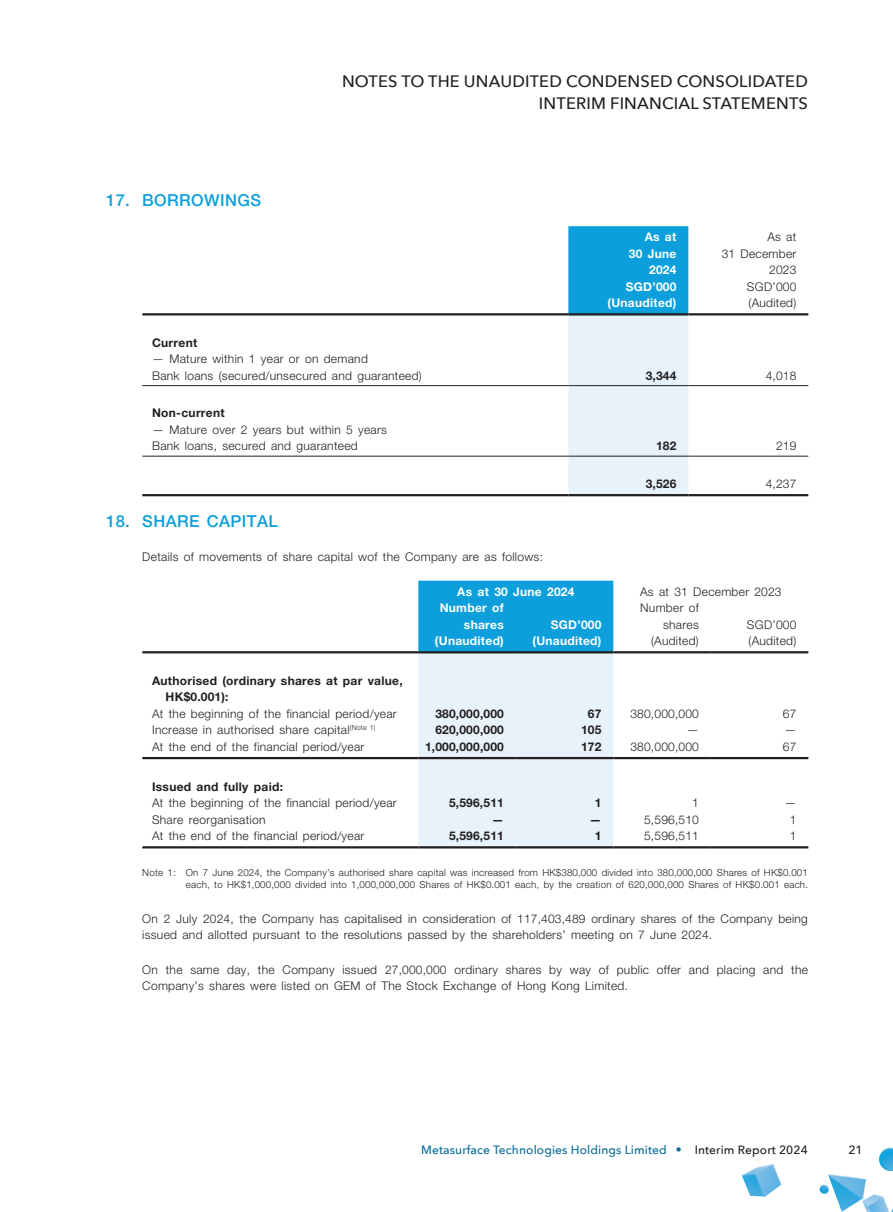
<style>
.page{position:relative;width:893px;height:1212px;background:#fff}
.page>*{position:absolute;margin:0;border:0;box-sizing:border-box;transform-origin:0 0}
.t1{font:500 16.5px/22.5px "Avenir Next";letter-spacing:.01em;color:#231f20;text-align:right}
._03_H1{font:500 16.5px "Helvetica Neue LT Std";letter-spacing:.025em;color:#0c9fdc}
._01_Body_Text{font:300 12px/16.5px "Helvetica Neue LT Std";letter-spacing:.025em;color:#231f20;text-align:right}
._15_Table_Stub{font:300 12px "Helvetica Neue LT Std";letter-spacing:.025em;color:#231f20}
._01_Body_Text-2{font:700 12px/16.5px "Helvetica Neue LT Std";letter-spacing:.025em;color:#fff;text-align:right}
._15_Table_Stub-2{font:700 12px/16.5px "Helvetica Neue LT Std";letter-spacing:.025em;color:#231f20}
._01_Body_Text-3{font:700 12px "Helvetica Neue LT Std";letter-spacing:.015em;color:#231f20}
.t2{font:500 12px "Avenir Next";letter-spacing:.01em;color:#076c96}
.t3{font:500 12px "Avenir Next";color:#231f20}
._02_Note_Text{font:300 9.75px/12px "Helvetica Neue LT Std";letter-spacing:.02em;color:#231f20;text-align:right}
.s1{font-family:"C Hei 2 HKS";font-weight:800}
.s2{color:#231f20}
</style>
<div class="page">
<svg style="left:741px;top:1165px;width:152px;height:47px"></svg>
<img style="left:767px;top:1147px;width:126px;height:24px">
<svg style="left:568px;top:226px;width:120px;height:268px;background:#9ed6ef"></svg>
<hr style="left:142px;top:313px;width:426px;height:2px;background:#231f20">
<hr style="left:568px;top:313px;width:120px;height:2px;background:#231f20">
<hr style="left:688px;top:313px;width:120px;height:2px;background:#231f20">
<hr style="left:142px;top:385px;width:426px;height:1px;background:#231f20">
<hr style="left:568px;top:385px;width:120px;height:1px;background:#231f20">
<hr style="left:688px;top:385px;width:120px;height:1px;background:#231f20">
<hr style="left:142px;top:456px;width:426px;height:1px;background:#231f20">
<hr style="left:568px;top:456px;width:120px;height:1px;background:#231f20">
<hr style="left:688px;top:456px;width:120px;height:1px;background:#231f20">
<hr style="left:142px;top:494px;width:426px;height:2px;background:#231f20">
<hr style="left:568px;top:494px;width:120px;height:2px;background:#231f20">
<hr style="left:688px;top:494px;width:120px;height:2px;background:#231f20">
<svg style="left:418px;top:581px;width:195px;height:265px;background:#acdbf1"></svg>
<hr style="left:142px;top:651px;width:276px;height:2px;background:#231f20">
<hr style="left:418px;top:651px;width:98px;height:2px;background:#231f20">
<hr style="left:516px;top:651px;width:97px;height:2px;background:#231f20">
<hr style="left:613px;top:651px;width:98px;height:2px;background:#231f20">
<hr style="left:711px;top:651px;width:97px;height:2px;background:#231f20">
<hr style="left:142px;top:757px;width:276px;height:2px;background:#231f20">
<hr style="left:418px;top:757px;width:98px;height:2px;background:#231f20">
<hr style="left:516px;top:757px;width:97px;height:2px;background:#231f20">
<hr style="left:613px;top:757px;width:98px;height:2px;background:#231f20">
<hr style="left:711px;top:757px;width:97px;height:2px;background:#231f20">
<hr style="left:142px;top:846px;width:276px;height:2px;background:#231f20">
<hr style="left:418px;top:846px;width:98px;height:2px;background:#231f20">
<hr style="left:516px;top:846px;width:97px;height:2px;background:#231f20">
<hr style="left:613px;top:846px;width:98px;height:2px;background:#231f20">
<hr style="left:711px;top:846px;width:97px;height:2px;background:#231f20">
<p class="_03_H1" style="left:106px;top:190px;width:156px">17. BORROWINGS</p>
<h1 class="t1" style="left:342px;top:69px;width:467px">NOTES TO THE UNAUDITED CONDENSED CONSOLIDATED<br>INTERIM FINANCIAL STATEMENTS</h1>
<p class="_01_Body_Text-2" style="left:629px;top:228px;width:49px">As at<br>30 June<br>2024</p>
<p class="_01_Body_Text" style="left:722px;top:228px;width:76px">As at<br>31 December<br>2023</p>
<p class="_01_Body_Text-2" style="left:626px;top:278px;width:52px">SGD’000</p>
<p class="_01_Body_Text" style="left:747px;top:278px;width:51px">SGD’000</p>
<p class="_01_Body_Text-2" style="left:607px;top:294px;width:70px">(Unaudited)</p>
<p class="_01_Body_Text" style="left:748px;top:294px;width:49px">(Audited)</p>
<p class="_15_Table_Stub-2" style="left:152px;top:334px;width:47px">Current</p>
<p class="_15_Table_Stub" style="left:152px;top:352px;width:217px">— Mature within 1 year or on demand</p>
<p class="_15_Table_Stub" style="left:152px;top:368px;width:271px">Bank loans (secured/unsecured and guaranteed)</p>
<p class="_01_Body_Text-3" style="left:646px;top:368px;width:32px">3,344</p>
<p class="_01_Body_Text" style="left:766px;top:367px;width:32px">4,018</p>
<p class="_15_Table_Stub-2" style="left:152px;top:405px;width:74px">Non-current</p>
<p class="_15_Table_Stub" style="left:152px;top:422px;width:236px">— Mature over 2 years but within 5 years</p>
<p class="_15_Table_Stub" style="left:152px;top:439px;width:207px">Bank loans, secured and guaranteed</p>
<p class="_01_Body_Text-3" style="left:656px;top:439px;width:22px">182</p>
<p class="_01_Body_Text" style="left:776px;top:438px;width:22px">219</p>
<p class="_01_Body_Text-3" style="left:646px;top:476px;width:32px">3,526</p>
<p class="_01_Body_Text" style="left:766px;top:475px;width:32px">4,237</p>
<p class="_03_H1" style="left:106px;top:511px;width:173px">18. SHARE CAPITAL</p>
<p class="_01_Body_Text" style="left:142px;top:548px;width:402px">Details of movements of share capital wof the Company are as follows:</p>
<p class="_01_Body_Text-2" style="left:457px;top:583px;width:119px">As at 30 June 2024</p>
<p class="_01_Body_Text" style="left:640px;top:583px;width:143px">As at 31 December 2023</p>
<p class="_01_Body_Text-2" style="left:440px;top:599px;width:66px">Number of shares</p>
<p class="_01_Body_Text" style="left:640px;top:599px;width:60px">Number of shares</p>
<p class="_01_Body_Text-2" style="left:551px;top:616px;width:52px">SGD’000</p>
<p class="_01_Body_Text" style="left:747px;top:616px;width:51px">SGD’000</p>
<p class="_01_Body_Text-2" style="left:435px;top:632px;width:70px">(Unaudited)</p>
<p class="_01_Body_Text-2" style="left:532px;top:632px;width:70px">(Unaudited)</p>
<p class="_01_Body_Text" style="left:651px;top:632px;width:49px">(Audited)</p>
<p class="_01_Body_Text" style="left:748px;top:632px;width:49px">(Audited)</p>
<p class="_15_Table_Stub-2" style="left:166px;top:672px;width:239px;text-indent:-14px">Authorised (ordinary shares at par value,<br>HK$0.001):</p>
<p class="_15_Table_Stub" style="left:152px;top:706px;width:246px">At the beginning of the financial period/year</p>
<p class="_01_Body_Text-3" style="left:435px;top:706px;width:70px">380,000,000</p>
<p class="_01_Body_Text-3" style="left:588px;top:706px;width:15px">67</p>
<p class="_01_Body_Text" style="left:630px;top:705px;width:70px">380,000,000</p>
<p class="_01_Body_Text" style="left:783px;top:705px;width:15px">67</p>
<p class="_15_Table_Stub" style="left:152px;top:723px;width:225px">Increase in authorised share capital<sup>(Note</sup> <sup>1)</sup></p>
<p class="_01_Body_Text-3" style="left:435px;top:723px;width:70px">620,000,000</p>
<p class="_01_Body_Text-3" style="left:581px;top:723px;width:22px">105</p>
<p class="_01_Body_Text" style="left:687px;top:722px;width:13px">—</p>
<p class="_01_Body_Text" style="left:784px;top:722px;width:13px">—</p>
<p class="_15_Table_Stub" style="left:152px;top:739px;width:214px">At the end of the financial period/year</p>
<p class="_01_Body_Text-3" style="left:425px;top:739px;width:80px">1,000,000,000</p>
<p class="_01_Body_Text-3" style="left:581px;top:739px;width:22px">172</p>
<p class="_01_Body_Text" style="left:630px;top:738px;width:70px">380,000,000</p>
<p class="_01_Body_Text" style="left:783px;top:738px;width:15px">67</p>
<p class="_15_Table_Stub-2" style="left:152px;top:778px;width:132px">Issued and fully paid:</p>
<p class="_15_Table_Stub" style="left:152px;top:795px;width:246px">At the beginning of the financial period/year</p>
<p class="_01_Body_Text-3" style="left:449px;top:795px;width:56px">5,596,511</p>
<p class="_01_Body_Text-3" style="left:595px;top:795px;width:8px">1</p>
<p class="_01_Body_Text" style="left:692px;top:794px;width:8px">1</p>
<p class="_01_Body_Text" style="left:784px;top:794px;width:13px">—</p>
<p class="_15_Table_Stub" style="left:152px;top:812px;width:115px">Share reorganisation</p>
<p class="_01_Body_Text-3" style="left:492px;top:812px;width:13px">—</p>
<p class="_01_Body_Text-3" style="left:589px;top:812px;width:13px">—</p>
<p class="_01_Body_Text" style="left:644px;top:811px;width:56px">5,596,510</p>
<p class="_01_Body_Text" style="left:790px;top:811px;width:8px">1</p>
<p class="_15_Table_Stub" style="left:152px;top:828px;width:214px">At the end of the financial period/year</p>
<p class="_01_Body_Text-3" style="left:449px;top:828px;width:56px">5,596,511</p>
<p class="_01_Body_Text-3" style="left:595px;top:828px;width:8px">1</p>
<p class="_01_Body_Text" style="left:644px;top:827px;width:56px">5,596,511</p>
<p class="_01_Body_Text" style="left:790px;top:827px;width:8px">1</p>
<p class="_02_Note_Text" style="left:142px;top:866px;width:667px">Note 1: On 7 June 2024, the Company’s authorised share capital was increased from HK$380,000 divided into 380,000,000 Shares of HK$0.001 each, to HK$1,000,000 divided into 1,000,000,000 Shares of HK$0.001 each, by the creation of 620,000,000 Shares of HK$0.001 each.</p>
<p class="_01_Body_Text" style="left:142px;top:910px;width:667px;text-align:left">On 2 July 2024, the Company has capitalised in consideration of 117,403,489 ordinary shares of the Company being issued and allotted pursuant to the resolutions passed by the shareholders’ meeting on 7 June 2024.</p>
<p class="_01_Body_Text" style="left:142px;top:961px;width:667px;text-align:left">On the same day, the Company issued 27,000,000 ordinary shares by way of public offer and placing and the<br>Company’s shares were listed on GEM of The Stock Exchange of Hong Kong Limited.</p>
<p class="t2" style="left:421px;top:1140px;width:388px">Metasurface Technologies Holdings Limited <span class="s1">•</span> <span class="s2">Interim Report 2024</span></p>
<p class="t3" style="left:848px;top:1139px;width:16px">21</p>
</div>
